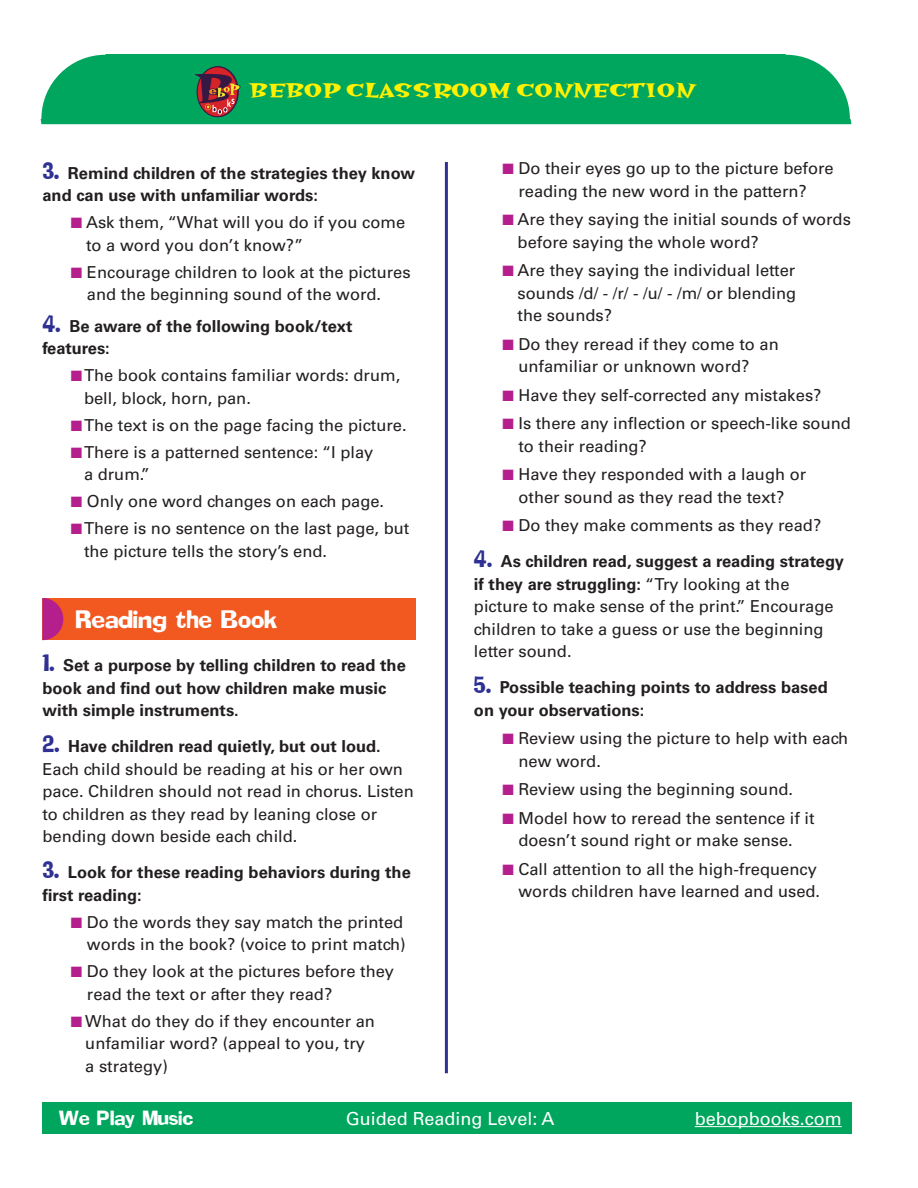
<style>
.page{position:relative;width:918px;height:1188px;background:#fff}
.page>*{position:absolute;margin:0;border:0;box-sizing:border-box;transform-origin:0 0}
.t1{font:22.5px "Hotsy Totsy Bold Mv B";color:#fff101}
.t2{font:22.2px "Addled";color:#fff}
.t3{font:18px "Univers";color:#fff}
.t4{font:18px "Addled";color:#fff}
.t5{font:16.5px/22.5px "Univers";color:#231f20}
.t6{font:700 16.5px/22.5px "Univers";color:#231f20}
.s1{font-family:"Addled";font-weight:400;font-size:21px;color:#2e3092}
.s2{color:#b41e8d}
.s3{font-family:"Addled";font-size:21px;color:#2e3092}
.s4{font-weight:700}
</style>
<div class="page">
<div style="left:41px;top:54px;width:810px;height:70px;background:#00a65e"></div>
<div style="left:43px;top:598px;width:373px;height:42px;background:#f15921"></div>
<svg style="left:42px;top:598px;width:21px;height:42px"></svg>
<hr style="left:445px;top:162px;width:3px;height:911px;background:#2e3092">
<div style="left:42px;top:1102px;width:810px;height:31px;background:#00a65e"></div>
<hr style="left:695px;top:1126px;width:147px;height:1px;background:#fff">
<div style="left:198px;top:67px;width:40px;height:50px;background:#3e1843;border-radius:50%"></div>
<svg style="left:197px;top:67px;width:41px;height:50px"></svg>
<div style="left:197px;top:66px;width:41px;height:51px;border:1px solid #371845;border-radius:50%"></div>
<svg style="left:194px;top:74px;width:46px;height:40px"></svg>
<h1 class="t1" style="left:249px;top:79px;width:447px">BEBOP CLASSROOM CONNECTION</h1>
<p class="t6" style="left:42px;top:162px;width:374px"><span class="s1">3.</span> Remind children of the strategies they know and can use with unfamiliar words:</p>
<p class="t5" style="left:86px;top:211px;width:321px;text-indent:-15px"><span class="s2">■</span> Ask them, “What will you do if you come to a word you don’t know?”</p>
<p class="t5" style="left:87px;top:261px;width:325px;text-indent:-16px"><span class="s2">■</span> Encourage children to look at the pictures and the beginning sound of the word.</p>
<p class="t6" style="left:42px;top:315px;width:311px"><span class="s1">4.</span> Be aware of the following book/text features:</p>
<p class="t5" style="left:84px;top:364px;width:318px;text-indent:-13px"><span class="s2">■</span> The book contains familiar words: drum, bell, block, horn, pan.</p>
<p class="t5" style="left:71px;top:414px;width:337px"><span class="s2">■</span> The text is on the page facing the picture.</p>
<p class="t5" style="left:84px;top:441px;width:291px;text-indent:-13px"><span class="s2">■</span> There is a patterned sentence: “I play a drum.”</p>
<p class="t5" style="left:71px;top:490px;width:315px"><span class="s2">■</span> Only one word changes on each page.</p>
<p class="t5" style="left:84px;top:517px;width:327px;text-indent:-13px"><span class="s2">■</span> There is no sentence on the last page, but the picture tells the story’s end.</p>
<h2 class="t2" style="left:76px;top:610px;width:203px">Reading the Book</h2>
<p class="t6" style="left:42px;top:655px;width:365px"><span class="s1">1.</span> Set a purpose by telling children to read the book and find out how children make music with simple instruments.</p>
<p class="t5" style="left:42px;top:735px;width:373px"><span class="s3">2.</span> <span class="s4">Have children read quietly, but out loud.<br></span>Each child should be reading at his or her own pace. Children should not read in chorus. Listen to children as they read by leaning close or bending down beside each child.</p>
<p class="t6" style="left:42px;top:862px;width:370px"><span class="s1">3.</span> Look for these reading behaviors during the first reading:</p>
<p class="t5" style="left:71px;top:911px;width:336px;text-align:right"><span class="s2">■</span> Do the words they say match the printed words in the book? (voice to print match)</p>
<p class="t5" style="left:87px;top:960px;width:309px;text-indent:-16px"><span class="s2">■</span> Do they look at the pictures before they read the text or after they read?</p>
<p class="t5" style="left:85px;top:1010px;width:291px;text-indent:-14px"><span class="s2">■</span> What do they do if they encounter an unfamiliar word? (appeal to you, try a strategy)</p>
<p class="t5" style="left:518px;top:157px;width:317px;text-indent:-16px"><span class="s2">■</span> Do their eyes go up to the picture before reading the new word in the pattern?</p>
<p class="t5" style="left:518px;top:208px;width:335px;text-indent:-15px"><span class="s2">■</span> Are they saying the initial sounds of words before saying the whole word?</p>
<p class="t5" style="left:518px;top:259px;width:280px;text-align:justify;text-indent:-15px"><span class="s2">■</span> Are they saying the individual letter sounds /d/ - /r/ - /u/ - /m/ or blending the sounds?</p>
<p class="t5" style="left:518px;top:333px;width:262px;text-indent:-16px"><span class="s2">■</span> Do they reread if they come to an unfamiliar or unknown word?</p>
<p class="t5" style="left:502px;top:384px;width:321px"><span class="s2">■</span> Have they self-corrected any mistakes?</p>
<p class="t5" style="left:518px;top:412px;width:334px;text-indent:-16px"><span class="s2">■</span> Is there any inflection or speech-like sound to their reading?</p>
<p class="t5" style="left:502px;top:463px;width:305px;text-align:center"><span class="s2">■</span> Have they responded with a laugh or other sound as they read the text?</p>
<p class="t5" style="left:502px;top:514px;width:320px"><span class="s2">■</span> Do they make comments as they read?</p>
<p class="t5" style="left:474px;top:550px;width:372px"><span class="s3">4.</span> <span class="s4">As children read, suggest a reading strategy if they are struggling:</span> “Try looking at the picture to make sense of the print.” Encourage children to take a guess or use the beginning letter sound.</p>
<p class="t6" style="left:474px;top:676px;width:355px"><span class="s1">5.</span> Possible teaching points to address based on your observations:</p>
<p class="t5" style="left:518px;top:727px;width:331px;text-indent:-16px"><span class="s2">■</span> Review using the picture to help with each new word.</p>
<p class="t5" style="left:502px;top:778px;width:292px"><span class="s2">■</span> Review using the beginning sound.</p>
<p class="t5" style="left:502px;top:807px;width:314px;text-align:center"><span class="s2">■</span> Model how to reread the sentence if it doesn’t sound right or make sense.</p>
<p class="t5" style="left:502px;top:858px;width:319px;text-align:right"><span class="s2">■</span> Call attention to all the high-frequency words children have learned and used.</p>
<p class="t4" style="left:59px;top:1110px;width:136px">We Play Music</p>
<p class="t3" style="left:346px;top:1108px;width:210px">Guided Reading Level: A</p>
<p class="t3" style="left:695px;top:1108px;width:148px">bebopbooks.com</p>
</div>
